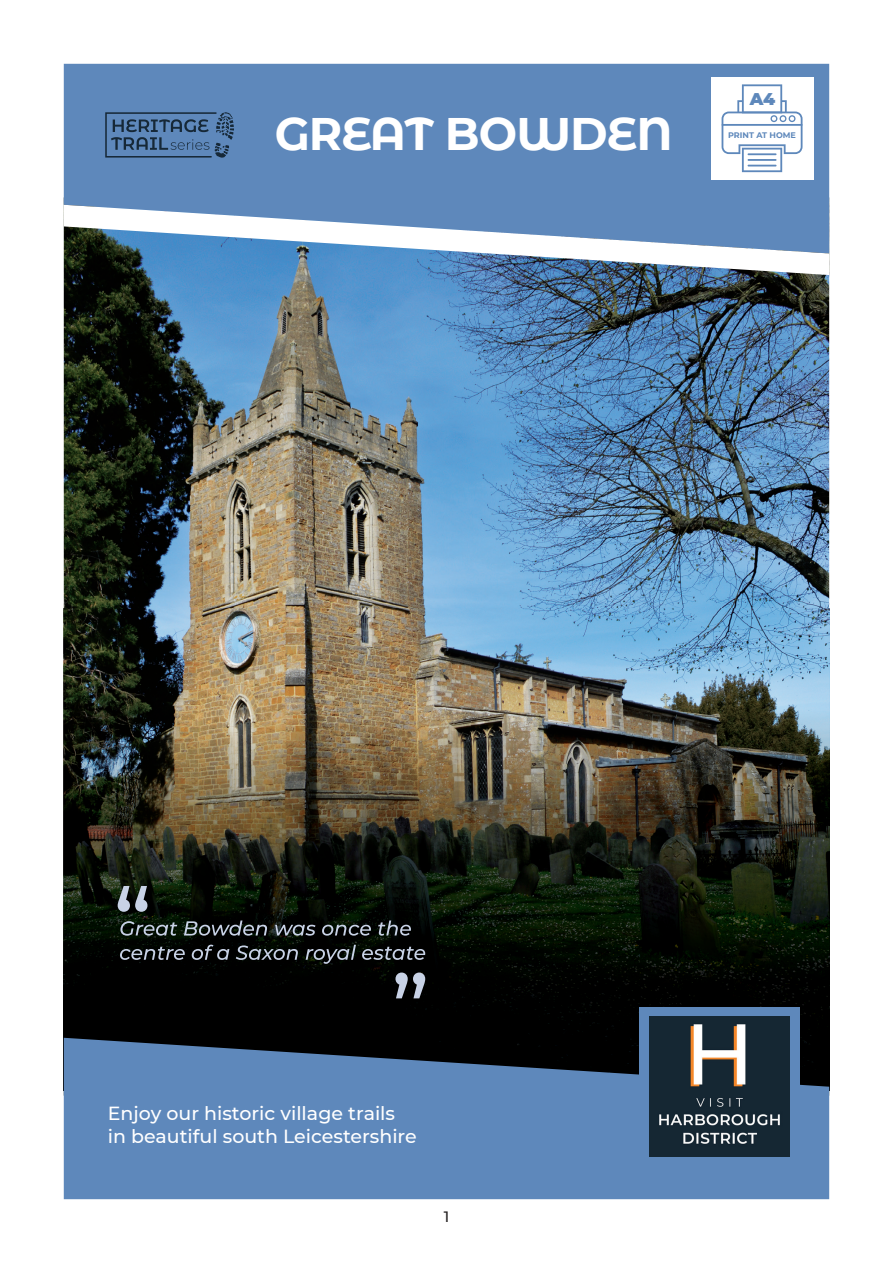
<style>
.page{position:relative;width:893px;height:1263px;background:#fff}
.page>*{position:absolute;margin:0;border:0;box-sizing:border-box;transform-origin:0 0}
.t1{font:700 45.6px "Montserrat Alternates";letter-spacing:-.02em;color:#fff}
.t2{font:500 19.05px/22.8px "Montserrat";color:#fff}
.t3{font:900 16.95px "Montserrat";color:#5e88bb}
.t4{font:500 15px "Montserrat";color:#231f20}
.t5{font:700 8.1px "Montserrat";color:#5e88bb}
</style>
<div class="page">
<img style="left:64px;top:275px;width:765px;height:334px">
<img style="left:64px;top:609px;width:765px;height:429px">
<div style="left:64px;top:64px;width:765px;height:141px;background:#5e88bb"></div>
<svg style="left:64px;top:1038px;width:765px;height:161px;background:#5378a5"></svg>
<div style="left:639px;top:1008px;width:161px;height:77px;background:#5e88bb"></div>
<img style="left:650px;top:1016px;width:139px;height:140px">
<svg style="left:104px;top:112px;width:130px;height:46px;background:#4b6f99"></svg>
<svg style="left:64px;top:205px;width:765px;height:70px"></svg>
<div style="left:711px;top:77px;width:102px;height:102px;background:#fff"></div>
<svg style="left:722px;top:84px;width:80px;height:88px"></svg>
<svg style="left:395px;top:972px;width:30px;height:26px"></svg>
<svg style="left:118px;top:886px;width:29px;height:26px"></svg>
<svg style="left:120px;top:945px;width:305px;height:19px;background:#2a2d30"></svg>
<svg style="left:120px;top:920px;width:291px;height:16px;background:#343b3c"></svg>
<h1 class="t1" style="left:275px;top:101px;width:399px">GREAT BOWDEN</h1>
<p class="t3" style="left:750px;top:86px;width:27px">A4</p>
<p class="t5" style="left:728px;top:129px;width:69px">PRINT AT HOME</p>
<p class="t2" style="left:108px;top:1101px;width:310px">Enjoy our historic village trails in beautiful south Leicestershire</p>
<p class="t4" style="left:444px;top:1206px;width:7px">1</p>
</div>
